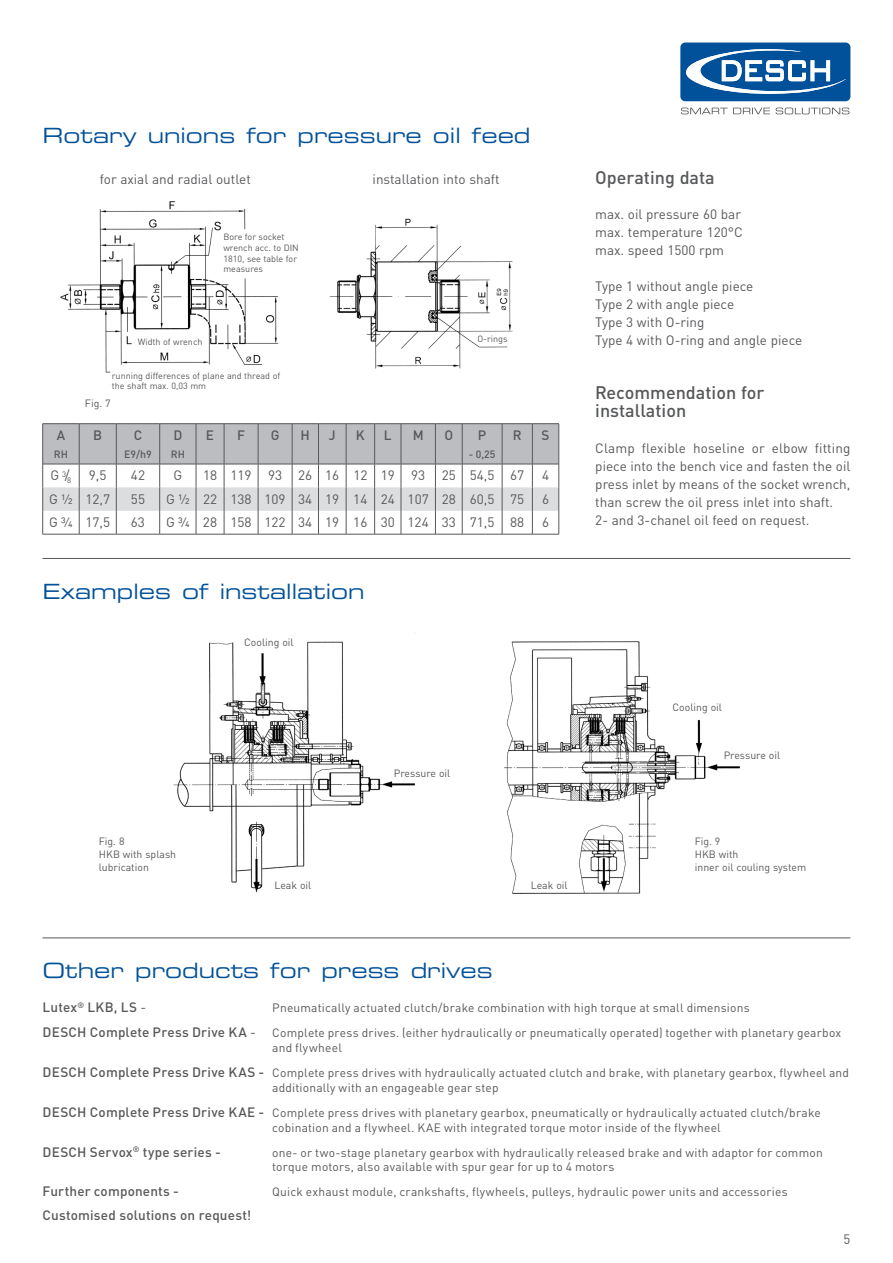
<style>
.page{position:relative;width:893px;height:1263px;background:#fff}
.page>*{position:absolute;margin:0;border:0;box-sizing:border-box;transform-origin:0 0}
.t1{font:21px "Eurostile LT Pro Ex 2";color:#01519a}
.t2{font:500 18px/18px "DINOT";color:#57585a}
.t3{font:13.5px/18px "DINOT";color:#57585a}
.t4{font:500 13.5px "DINOT";letter-spacing:.01em;color:#57585a}
.t5{font:12px/25.2px "DINOT";letter-spacing:.015em;color:#57585a}
.t6{font:10.5px/12.6px "DINOT";color:#57585a}
.t7{font:500 10.5px "DINOT";color:#57585a}
.t8{font:9px/10.8px "DINOT";color:#57585a}
.s1{font-weight:400}
.s2{font-weight:500;font-size:13.5px}
.s3{font-size:13.5px}
</style>
<div class="page">
<div style="left:680px;top:43px;width:170px;height:58px;background:#01519a;border-radius:5px"></div>
<svg style="left:681px;top:108px;width:168px;height:6px"></svg>
<svg style="left:686px;top:49px;width:160px;height:45px"></svg>
<img style="left:173px;top:633px;width:567px;height:261px">
<hr style="left:43px;top:558px;width:807px;height:1px;background:#57585a">
<hr style="left:42px;top:937px;width:808px;height:1px;background:#57585a">
<img style="left:60px;top:201px;width:453px;height:172px">
<svg style="left:42px;top:423px;width:518px;height:112px"></svg>
<h1 class="t1" style="left:43px;top:121px;width:490px">Rotary unions for pressure oil feed</h1>
<p class="t3" style="left:100px;top:170px;width:152px">for axial and radial outlet</p>
<p class="t3" style="left:373px;top:170px;width:128px">installation into shaft</p>
<p class="t8" style="left:223px;top:231px;width:77px">Bore for socket wrench acc. to DIN<br>1810, see table for measures</p>
<p class="t4" style="left:57px;top:425px;width:10px">A</p>
<p class="t7" style="left:54px;top:446px;width:16px">RH</p>
<p class="t8" style="left:138px;top:335px;width:66px">Width of wrench</p>
<p class="t8" style="left:112px;top:369px;width:170px">running differences of plane and thread of the shaft max. 0,03 mm</p>
<p class="t6" style="left:85px;top:396px;width:27px">Fig. 7</p>
<p class="t8" style="left:477px;top:333px;width:32px">O-rings</p>
<p class="t4" style="left:93px;top:425px;width:10px">B</p>
<p class="t4" style="left:134px;top:425px;width:10px">C</p>
<p class="t7" style="left:124px;top:446px;width:29px">E9/h9</p>
<p class="t4" style="left:173px;top:425px;width:10px">D</p>
<p class="t7" style="left:171px;top:446px;width:16px">RH</p>
<p class="t4" style="left:206px;top:425px;width:10px">E</p>
<p class="t4" style="left:237px;top:425px;width:9px">F</p>
<p class="t4" style="left:271px;top:425px;width:10px">G</p>
<p class="t4" style="left:301px;top:425px;width:11px">H</p>
<p class="t4" style="left:329px;top:425px;width:8px">J</p>
<p class="t4" style="left:356px;top:425px;width:10px">K</p>
<p class="t4" style="left:384px;top:425px;width:9px">L</p>
<p class="t4" style="left:413px;top:425px;width:12px">M</p>
<p class="t4" style="left:444px;top:425px;width:10px">O</p>
<p class="t4" style="left:478px;top:425px;width:10px">P</p>
<p class="t7" style="left:469px;top:446px;width:28px">- 0,25</p>
<p class="t4" style="left:513px;top:425px;width:10px">R</p>
<p class="t4" style="left:542px;top:425px;width:9px">S</p>
<p class="t3" style="left:51px;top:466px;width:22px">G <sup>3</sup>/<sub>8</sub></p>
<p class="t3" style="left:89px;top:466px;width:19px">9,5</p>
<p class="t3" style="left:131px;top:466px;width:16px">42</p>
<p class="t3" style="left:173px;top:466px;width:10px">G</p>
<p class="t3" style="left:203px;top:466px;width:323px">18 119 93 26 16 12 19 93 25 54,5 67</p>
<p class="t3" style="left:542px;top:466px;width:9px">4</p>
<p class="t3" style="left:49px;top:489px;width:62px">G ½ 12,7</p>
<p class="t3" style="left:131px;top:489px;width:16px">55</p>
<p class="t3" style="left:166px;top:489px;width:360px">G ½ 22 138 109 34 19 14 24 107 28 60,5 75</p>
<p class="t3" style="left:542px;top:489px;width:9px">6</p>
<p class="t3" style="left:49px;top:512px;width:62px">G ¾ 17,5</p>
<p class="t3" style="left:131px;top:512px;width:16px">63</p>
<p class="t3" style="left:166px;top:512px;width:360px">G ¾ 28 158 122 34 19 16 30 124 33 71,5 88</p>
<p class="t3" style="left:542px;top:512px;width:9px">6</p>
<h1 class="t1" style="left:43px;top:577px;width:324px">Examples of installation</h1>
<p class="t6" style="left:244px;top:636px;width:51px">Cooling oil</p>
<p class="t6" style="left:394px;top:766px;width:58px">Pressure oil</p>
<h2 class="t2" style="left:595px;top:167px;width:121px">Operating data</h2>
<p class="t3" style="left:595px;top:204px;width:149px">max. oil pressure 60 bar max. temperature 120°C max. speed 1500 rpm</p>
<p class="t3" style="left:595px;top:276px;width:208px">Type 1 without angle piece<br>Type 2 with angle piece<br>Type 3 with O-ring<br>Type 4 with O-ring and angle piece</p>
<h2 class="t2" style="left:595px;top:383px;width:170px">Recommendation for installation</h2>
<p class="t3" style="left:595px;top:438px;width:257px">Clamp flexible hoseline or elbow fitting piece into the bench vice and fasten the oil press inlet by means of the socket wrench, than screw the oil press inlet into shaft.<br>2- and 3-chanel oil feed on request.</p>
<p class="t6" style="left:673px;top:700px;width:51px">Cooling oil</p>
<p class="t6" style="left:724px;top:748px;width:58px">Pressure oil</p>
<p class="t6" style="left:99px;top:835px;width:79px">Fig. 8<br>HKB with splash lubrication</p>
<p class="t6" style="left:695px;top:835px;width:113px">Fig. 9<br>HKB with<br>inner oil couling system</p>
<p class="t6" style="left:274px;top:878px;width:38px">Leak oil</p>
<p class="t6" style="left:531px;top:878px;width:38px">Leak oil</p>
<h1 class="t1" style="left:42px;top:956px;width:452px">Other products for press drives</h1>
<p class="t4" style="left:43px;top:997px;width:105px">Lutex<sup>®</sup> LKB, LS <span class="s1">-</span></p>
<p class="t5" style="left:43px;top:994px;width:800px;text-indent:230px">Pneumatically actuated clutch/brake combination with high torque at small dimensions<br><span class="s2">DESCH Complete Press Drive KA</span> <span class="s3">-</span> Complete press drives. (either hydraulically or pneumatically operated) together with planetary gearbox</p>
<p class="t5" style="left:43px;top:1034px;width:808px;text-indent:230px">and flywheel<br><span class="s2">DESCH Complete Press Drive KAS -</span> Complete press drives with hydraulically actuated clutch and brake, with planetary gearbox, flywheel and</p>
<p class="t5" style="left:43px;top:1074px;width:780px;text-indent:230px">additionally with an engageable gear step<br><span class="s2">DESCH Complete Press Drive KAE -</span> Complete press drives with planetary gearbox, pneumatically or hydraulically actuated clutch/brake</p>
<p class="t5" style="left:272px;top:1114px;width:450px">cobination and a flywheel. KAE with integrated torque motor inside of the flywheel</p>
<p class="t4" style="left:43px;top:1141px;width:180px">DESCH Servox<sup>®</sup> type series -</p>
<p class="t5" style="left:272px;top:1144px;width:552px;line-height:14.4px">one- or two-stage planetary gearbox with hydraulically released brake and with adaptor for common torque motors, also available with spur gear for up to 4 motors</p>
<p class="t4" style="left:43px;top:1181px;width:138px">Further components -</p>
<p class="t5" style="left:272px;top:1179px;width:517px">Quick exhaust module, crankshafts, flywheels, pulleys, hydraulic power units and accessories</p>
<p class="t4" style="left:43px;top:1205px;width:210px">Customised solutions on request!</p>
<p class="t3" style="left:844px;top:1229px;width:8px">5</p>
</div>
